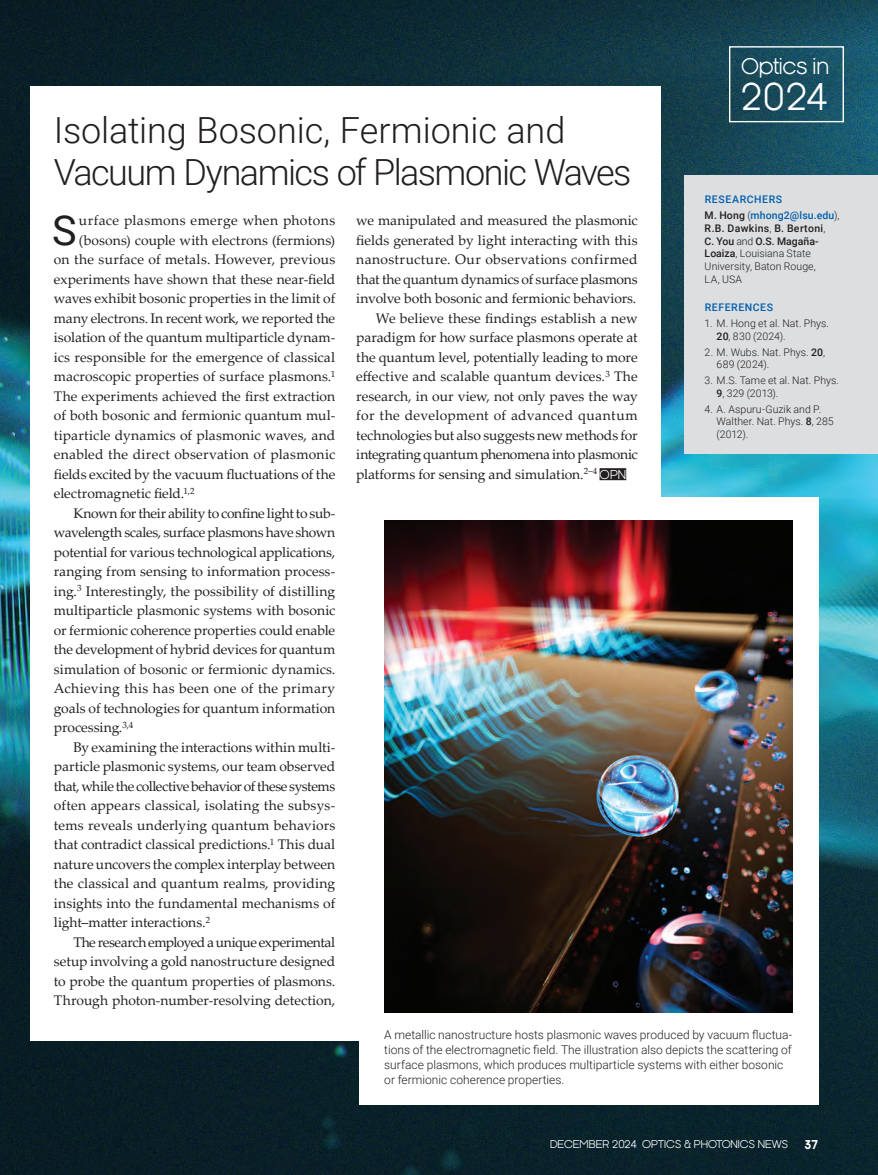
<style>
.page{position:relative;width:878px;height:1175px;background:#fff}
.page>*{position:absolute;margin:0;border:0;box-sizing:border-box;transform-origin:0 0}
._4-Body-1st_paragraph{font:41.25px "Roboto";color:#231f20}
._2-Headline{font:300 36px/42px "Roboto";letter-spacing:-.03em;color:#231f20}
.t1{font:36px "Kamerik 105";color:#fff}
.t2{font:21px "Kamerik 105";letter-spacing:-.02em;color:#fff}
._4-Body{font:13.8px/19.5px "Palatino Linotype";letter-spacing:-.005em;color:#231f20;text-align:justify}
._4-Body-1st_paragraph-2{font:13.8px "Palatino Linotype";letter-spacing:.005em;color:#231f20}
._4-Body-1st_paragraph-3{font:13.8px "Palatino Linotype";letter-spacing:.025em;color:#231f20}
._5-Caption{font:300 12px/15px "Roboto";color:#231f20}
.t3{font:700 12px "Kamerik 105";color:#fff}
._6-References{font:300 10.5px/12.8px "Roboto";letter-spacing:.005em;color:#231f20}
._6-Authors{font:300 10.5px/12.8px "Roboto";letter-spacing:.005em;color:#231f20}
.t4{font:10.5px "Kamerik 105";color:#fff}
._6-Reference_title{font:500 10.5px "Roboto";letter-spacing:.055em;color:#015fae}
.s1{font-family:"Kamerik 105";font-size:12px;color:#fff}
.s2{font-weight:500}
.s3{font-weight:500;color:#015fae}
</style>
<div class="page">
<img style="left:0;top:0;width:878px;height:1174px">
<div style="left:729px;top:46px;width:114px;height:76px;border:1px solid #fff"></div>
<div style="left:684px;top:176px;width:194px;height:278px;background:#dcdedf"></div>
<div style="left:30px;top:86px;width:631px;height:955px;background:#fff"></div>
<div style="left:359px;top:497px;width:459px;height:607px;background:#fff"></div>
<div style="left:599px;top:468px;width:27px;height:12px;background:#231f20"></div>
<img style="left:384px;top:521px;width:408px;height:491px">
<p class="_2-Headline" style="left:54px;top:107px;width:579px">Isolating Bosonic, Fermionic and<br>Vacuum Dynamics of Plasmonic Waves</p>
<p class="_4-Body-1st_paragraph" style="left:52px;top:201px;width:26px">S</p>
<p class="_4-Body-1st_paragraph-3" style="left:79px;top:211px;width:258px">urface plasmons emerge when photons</p>
<p class="_4-Body" style="left:356px;top:210px;width:283px">we manipulated and measured the plasmonic fields generated by light interacting with this nanostructure. Our observations confirmed that the quantum dynamics of surface plasmons involve both bosonic and fermionic behaviors.</p>
<p class="_4-Body" style="left:356px;top:307px;width:283px;text-indent:19px">We believe these findings establish a new paradigm for how surface plasmons operate at the quantum level, potentially leading to more effective and scalable quantum devices.<sup>3</sup> The research, in our view, not only paves the way for the development of advanced quantum technologies but also suggests new methods for integrating quantum phenomena into plasmonic platforms for sensing and simulation.<sup>2–4</sup> <span class="s1">OPN</span></p>
<p class="_4-Body-1st_paragraph-2" style="left:79px;top:230px;width:258px">(bosons) couple with electrons (fermions)</p>
<p class="_4-Body-1st_paragraph-2" style="left:54px;top:249px;width:283px">on the surface of metals. However, previous</p>
<p class="_4-Body-1st_paragraph-2" style="left:54px;top:269px;width:283px">experiments have shown that these near-field</p>
<p class="_4-Body-1st_paragraph-2" style="left:54px;top:288px;width:283px">waves exhibit bosonic properties in the limit of</p>
<p class="_4-Body-1st_paragraph-2" style="left:54px;top:308px;width:283px">many electrons. In recent work, we reported the</p>
<p class="_4-Body-1st_paragraph-2" style="left:54px;top:327px;width:283px">isolation of the quantum multiparticle dynam-</p>
<p class="_4-Body-1st_paragraph-2" style="left:54px;top:347px;width:283px">ics responsible for the emergence of classical</p>
<p class="_4-Body-1st_paragraph-2" style="left:54px;top:366px;width:283px">macroscopic properties of surface plasmons.<sup>1</sup></p>
<p class="_4-Body-1st_paragraph-2" style="left:54px;top:386px;width:283px">The experiments achieved the first extraction</p>
<p class="_4-Body-1st_paragraph-2" style="left:54px;top:405px;width:283px">of both bosonic and fermionic quantum mul-</p>
<p class="_4-Body-1st_paragraph-2" style="left:54px;top:425px;width:283px">tiparticle dynamics of plasmonic waves, and</p>
<p class="_4-Body-1st_paragraph-2" style="left:54px;top:444px;width:283px">enabled the direct observation of plasmonic</p>
<p class="_4-Body-1st_paragraph-2" style="left:54px;top:464px;width:283px">fields excited by the vacuum fluctuations of the</p>
<p class="_4-Body-1st_paragraph-2" style="left:54px;top:483px;width:142px">electromagnetic field.<sup>1,2</sup></p>
<p class="_4-Body" style="left:54px;top:503px;width:283px;text-indent:20px">Known for their ability to confine light to sub&shy;wavelength scales, surface plasmons have shown potential for various technological applications, ranging from sensing to information process&shy;ing.<sup>3</sup> Interestingly, the possibility of distilling multiparticle plasmonic systems with bosonic or fermionic coherence properties could enable the development of hybrid devices for quantum simulation of bosonic or fermionic dynamics.<br>Achieving this has been one of the primary goals of technologies for quantum information processing.<sup>3,4</sup></p>
<p class="_4-Body" style="left:54px;top:737px;width:283px;text-indent:20px">By examining the interactions within multi&shy;particle plasmonic systems, our team observed that, while the collective behavior of these systems often appears classical, isolating the subsys&shy;tems reveals underlying quantum behaviors that contradict classical predictions.<sup>1</sup> This dual nature uncovers the complex interplay between the classical and quantum realms, providing insights into the fundamental mechanisms of light–matter interactions.<sup>2</sup></p>
<p class="_4-Body" style="left:54px;top:932px;width:283px;text-indent:19px">The research employed a unique experimental setup involving a gold nanostructure designed to probe the quantum properties of plasmons.<br>Through photon-number-resolving detection,</p>
<h3 class="t2" style="left:741px;top:54px;width:90px">Optics in</h3>
<h2 class="t1" style="left:741px;top:76px;width:88px">2024</h2>
<p class="_6-Reference_title" style="left:704px;top:192px;width:79px">RESEARCHERS</p>
<p class="_6-Authors" style="left:704px;top:209px;width:136px"><span class="s2">M. Hong</span> (<span class="s3">mhong2@lsu.edu</span>),<br><span class="s2">R.B. Dawkins</span>, <span class="s2">B. Bertoni</span>,<br><span class="s2">C. You</span> and <span class="s2">O.S. Magaña-<br>Loaiza</span>, Louisiana State<br>University, Baton Rouge,<br>LA, USA</p>
<p class="_6-Reference_title" style="left:704px;top:300px;width:70px">REFERENCES</p>
<p class="_6-References" style="left:716px;top:317px;width:114px;text-indent:-12px">1. M. Hong et al. Nat. Phys.<br><span class="s2">20</span>, 830 (2024).</p>
<p class="_6-References" style="left:716px;top:345px;width:110px;text-indent:-12px">2. M. Wubs. Nat. Phys. <span class="s2">20</span>,<br>689 (2024).</p>
<p class="_6-References" style="left:716px;top:374px;width:124px;text-indent:-12px">3. M.S. Tame et al. Nat. Phys.<br><span class="s2">9</span>, 329 (2013).</p>
<p class="_6-References" style="left:716px;top:402px;width:119px;text-indent:-12px">4. A. Aspuru-Guzik and P.<br>Walther. Nat. Phys. <span class="s2">8</span>, 285 (2012).</p>
<p class="_5-Caption" style="left:384px;top:1026px;width:409px">A metallic nanostructure hosts plasmonic waves produced by vacuum fluctua&shy;tions of the electromagnetic field. The illustration also depicts the scattering of surface plasmons, which produces multiparticle systems with either bosonic or fermionic coherence properties.</p>
<p class="t4" style="left:550px;top:1138px;width:239px">DECEMBER 2024 OPTICS &amp; PHOTONICS NEWS</p>
<p class="t3" style="left:804px;top:1138px;width:15px">37</p>
</div>
